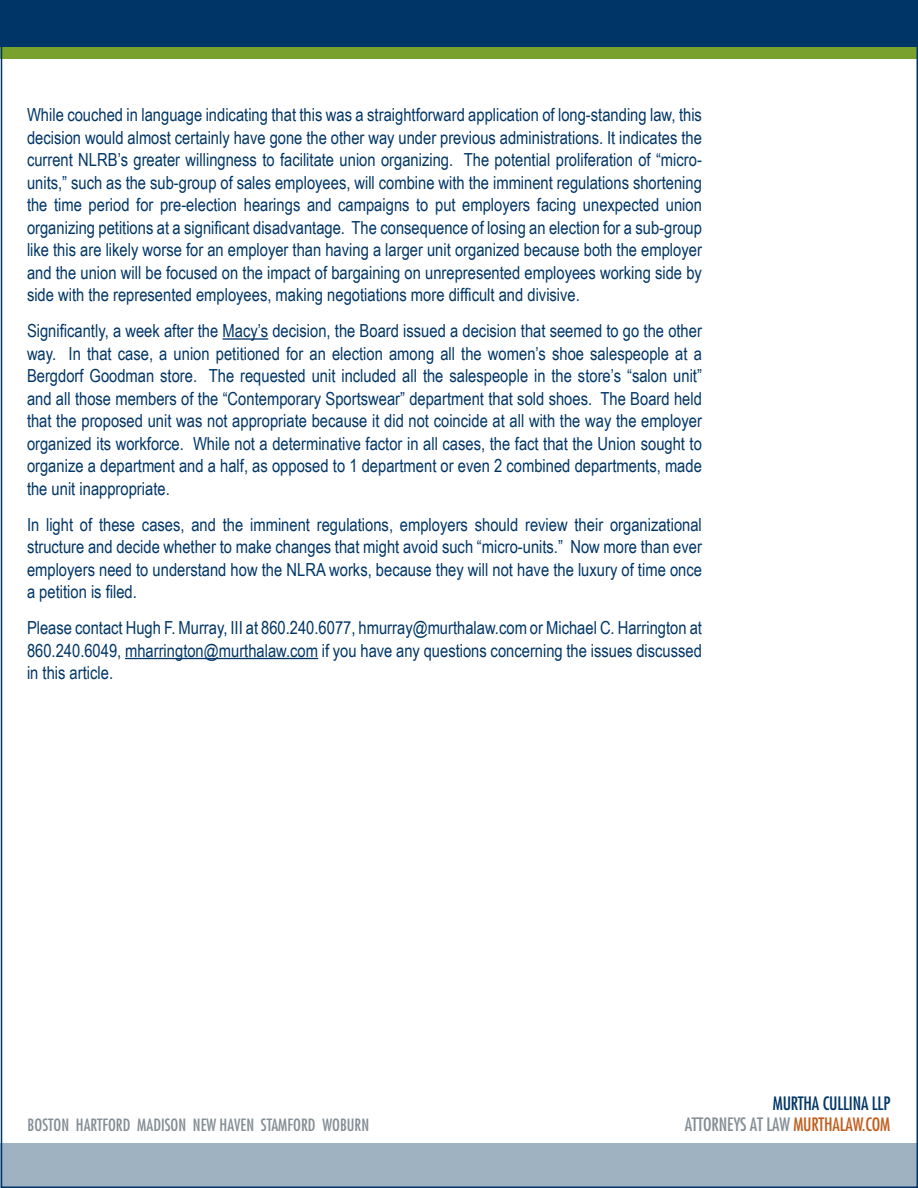
<style>
.page{position:relative;width:918px;height:1188px;background:#fff}
.page>*{position:absolute;margin:0;border:0;box-sizing:border-box;transform-origin:0 0}
.Body_Copy{font:18px/22.5px "Arial Narrow";color:#003667;text-align:justify}
.t1{font:500 condensed 18px "Futura LTCE";letter-spacing:-.01em;color:#838e95}
.t2{font:500 condensed 18px "Futura LTCE";letter-spacing:-.01em;color:#003667}
.t3{font:500 condensed 16.5px "Futura LTCE";color:#838e95}
.s1{color:#c05e1f}
</style>
<div class="page">
<div style="left:0;top:0;width:915px;height:47px;background:#003667"></div>
<div style="left:0;top:47px;width:918px;height:12px;background:#78a22d"></div>
<div style="left:0;top:1143px;width:918px;height:45px;background:#9fb2c2"></div>
<hr style="left:223px;top:338px;width:45px;height:2px;background:#003667">
<hr style="left:125px;top:658px;width:193px;height:1px;background:#003667">
<p class="Body_Copy" style="left:27px;top:103px;width:676px">While couched in language indicating that this was a straightforward application of long-standing law, this decision would almost certainly have gone the other way under previous administrations. It indicates the current NLRB’s greater willingness to facilitate union organizing. The potential proliferation of “micro&shy;units,” such as the sub-group of sales employees, will combine with the imminent regulations shortening the time period for pre-election hearings and campaigns to put employers facing unexpected union organizing petitions at a significant disadvantage. The consequence of losing an election for a sub-group like this are likely worse for an employer than having a larger unit organized because both the employer and the union will be focused on the impact of bargaining on unrepresented employees working side by side with the represented employees, making negotiations more difficult and divisive.</p>
<p class="Body_Copy" style="left:27px;top:319px;width:676px">Significantly, a week after the Macy’s decision, the Board issued a decision that seemed to go the other way. In that case, a union petitioned for an election among all the women’s shoe salespeople at a Bergdorf Goodman store. The requested unit included all the salespeople in the store’s “salon unit” and all those members of the “Contemporary Sportswear” department that sold shoes. The Board held that the proposed unit was not appropriate because it did not coincide at all with the way the employer organized its workforce. While not a determinative factor in all cases, the fact that the Union sought to organize a department and a half, as opposed to 1 department or even 2 combined departments, made the unit inappropriate.</p>
<p class="Body_Copy" style="left:27px;top:512px;width:677px">In light of these cases, and the imminent regulations, employers should review their organizational structure and decide whether to make changes that might avoid such “micro-units.” Now more than ever employers need to understand how the NLRA works, because they will not have the luxury of time once a petition is filed.</p>
<p class="Body_Copy" style="left:27px;top:616px;width:677px">Please contact Hugh F. Murray, III at 860.240.6077, hmurray@murthalaw.com or Michael C. Harrington at 860.240.6049, mharrington@murthalaw.com if you have any questions concerning the issues discussed in this article.</p>
<p class="t2" style="left:773px;top:1093px;width:119px">MURTHA CULLINA LLP</p>
<p class="t3" style="left:28px;top:1115px;width:343px">BOSTON HARTFORD MADISON NEW HAVEN STAMFORD WOBURN</p>
<p class="t1" style="left:685px;top:1114px;width:207px">ATTORNEYS AT LAW <span class="s1">MURTHALAW.COM</span></p>
</div>
